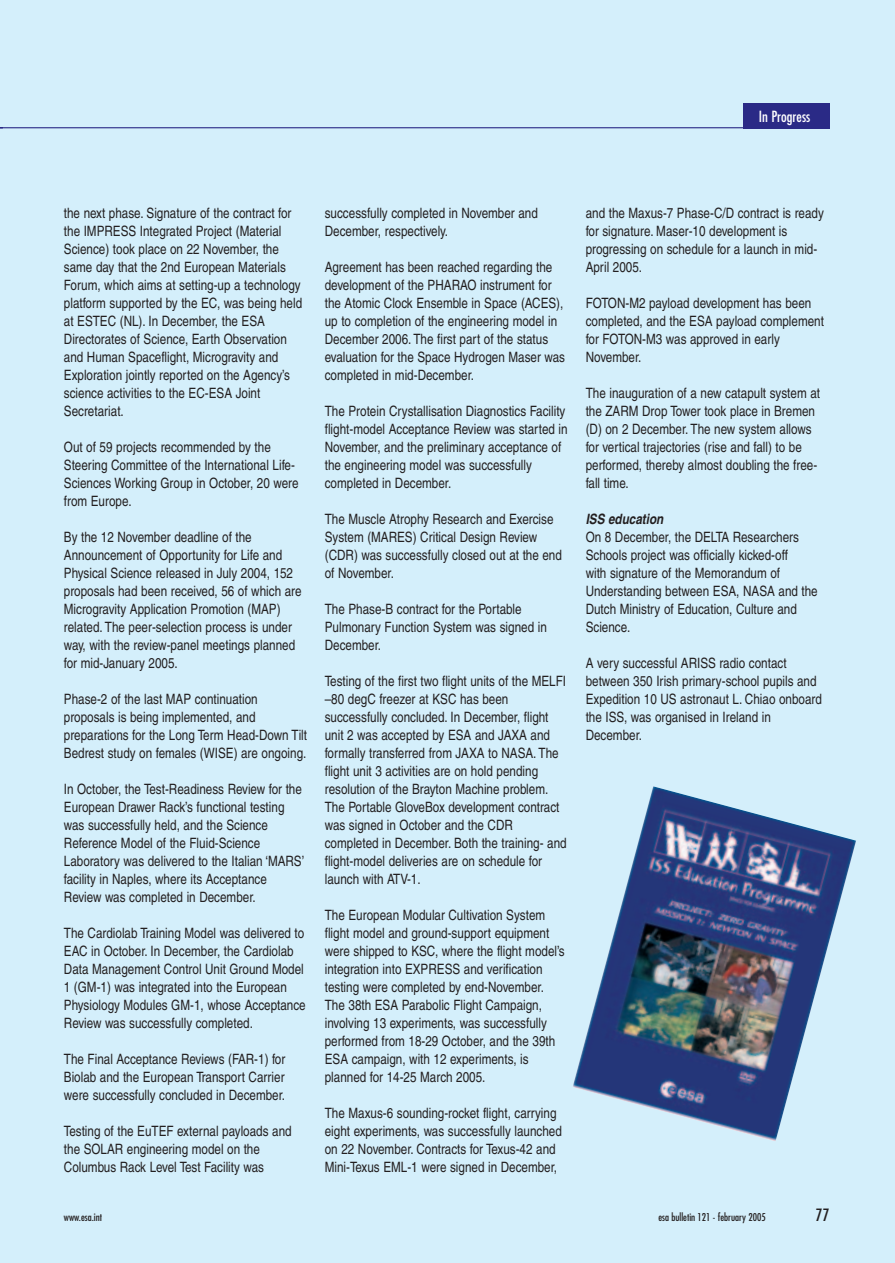
<style>
.page{position:relative;width:895px;height:1263px;background:#d4effb}
.page>*{position:absolute;margin:0;border:0;box-sizing:border-box;transform-origin:0 0}
.t1{font:condensed 16.5px "Futura";color:#231f20}
.t2{font:condensed 15px "Futura";color:#fff}
.t3{font:condensed 14.25px/18px "Helvetica";color:#231f20}
.t4{font:condensed 10.5px "Futura";color:#231f20}
.s1{font-weight:700;font-style:italic}
</style>
<div class="page">
<p class="t2" style="left:759px;top:109px;width:53px">In Progress</p>
<p class="t3" style="left:64px;top:206px;width:240px">the next phase. Signature of the contract for the IMPRESS Integrated Project (Material Science) took place on 22 November, the same day that the 2nd European Materials Forum, which aims at setting-up a technology platform supported by the EC, was being held at ESTEC (NL). In December, the ESA Directorates of Science, Earth Observation and Human Spaceflight, Microgravity and Exploration jointly reported on the Agency’s science activities to the EC-ESA Joint Secretariat.</p>
<p class="t3" style="left:64px;top:440px;width:236px">Out of 59 projects recommended by the Steering Committee of the International Life-Sciences Working Group in October, 20 were from Europe.</p>
<p class="t3" style="left:64px;top:530px;width:239px">By the 12 November deadline of the Announcement of Opportunity for Life and Physical Science released in July 2004, 152 proposals had been received, 56 of which are Microgravity Application Promotion (MAP) related. The peer-selection process is under way, with the review-panel meetings planned for mid-January 2005.</p>
<p class="t3" style="left:64px;top:692px;width:245px">Phase-2 of the last MAP continuation proposals is being implemented, and preparations for the Long Term Head-Down Tilt Bedrest study on females (WISE) are ongoing.</p>
<p class="t3" style="left:64px;top:782px;width:242px">In October, the Test-Readiness Review for the European Drawer Rack’s functional testing was successfully held, and the Science Reference Model of the Fluid-Science Laboratory was delivered to the Italian ‘MARS’ facility in Naples, where its Acceptance Review was completed in December.</p>
<p class="t3" style="left:64px;top:926px;width:243px">The Cardiolab Training Model was delivered to EAC in October. In December, the Cardiolab Data Management Control Unit Ground Model 1 (GM-1) was integrated into the European Physiology Modules GM-1, whose Acceptance Review was successfully completed.</p>
<p class="t3" style="left:64px;top:1052px;width:223px;text-align:justify">The Final Acceptance Reviews (FAR-1) for Biolab and the European Transport Carrier were successfully concluded in December.</p>
<p class="t3" style="left:64px;top:1124px;width:229px">Testing of the EuTEF external payloads and the SOLAR engineering model on the<br>Columbus Rack Level Test Facility was</p>
<p class="t3" style="left:325px;top:206px;width:215px">successfully completed in November and<br>December, respectively.</p>
<p class="t3" style="left:325px;top:260px;width:242px">Agreement has been reached regarding the development of the PHARAO instrument for the Atomic Clock Ensemble in Space (ACES), up to completion of the engineering model in December 2006. The first part of the status evaluation for the Space Hydrogen Maser was completed in mid-December.</p>
<p class="t3" style="left:325px;top:404px;width:244px">The Protein Crystallisation Diagnostics Facility flight-model Acceptance Review was started in November, and the preliminary acceptance of the engineering model was successfully completed in December.</p>
<p class="t3" style="left:325px;top:512px;width:239px">The Muscle Atrophy Research and Exercise System (MARES) Critical Design Review (CDR) was successfully closed out at the end of November.</p>
<p class="t3" style="left:325px;top:602px;width:223px">The Phase-B contract for the Portable<br>Pulmonary Function System was signed in<br>December.</p>
<p class="t3" style="left:325px;top:674px;width:243px">Testing of the first two flight units of the MELFI –80 degC freezer at KSC has been successfully concluded. In December, flight unit 2 was accepted by ESA and JAXA and formally transferred from JAXA to NASA. The flight unit 3 activities are on hold pending resolution of the Brayton Machine problem.<br>The Portable GloveBox development contract was signed in October and the CDR completed in December. Both the training- and flight-model deliveries are on schedule for launch with ATV-1.</p>
<p class="t3" style="left:325px;top:908px;width:241px">The European Modular Cultivation System flight model and ground-support equipment were shipped to KSC, where the flight model’s integration into EXPRESS and verification testing were completed by end-November.<br>The 38th ESA Parabolic Flight Campaign, involving 13 experiments, was successfully performed from 18-29 October, and the 39th ESA campaign, with 12 experiments, is planned for 14-25 March 2005.</p>
<p class="t3" style="left:325px;top:1106px;width:238px">The Maxus-6 sounding-rocket flight, carrying eight experiments, was successfully launched on 22 November. Contracts for Texus-42 and Mini-Texus EML-1 were signed in December,</p>
<p class="t3" style="left:585px;top:206px;width:240px">and the Maxus-7 Phase-C/D contract is ready for signature. Maser-10 development is progressing on schedule for a launch in mid-April 2005.</p>
<p class="t3" style="left:585px;top:296px;width:240px">FOTON-M2 payload development has been completed, and the ESA payload complement for FOTON-M3 was approved in early<br>November.</p>
<p class="t3" style="left:585px;top:386px;width:236px">The inauguration of a new catapult system at the ZARM Drop Tower took place in Bremen (D) on 2 December. The new system allows for vertical trajectories (rise and fall) to be performed, thereby almost doubling the free&shy;fall time.</p>
<p class="t3" style="left:585px;top:512px;width:234px"><span class="s1">ISS education<br></span>On 8 December, the DELTA Researchers<br>Schools project was officially kicked-off<br>with signature of the Memorandum of<br>Understanding between ESA, NASA and the<br>Dutch Ministry of Education, Culture and<br>Science.</p>
<p class="t3" style="left:585px;top:656px;width:238px">A very successful ARISS radio contact between 350 Irish primary-school pupils and Expedition 10 US astronaut L. Chiao onboard the ISS, was organised in Ireland in December.</p>
<p class="t4" style="left:64px;top:1212px;width:40px">www.esa.int</p>
<p class="t4" style="left:658px;top:1212px;width:109px">esa bulletin 121 - february 2005</p>
<p class="t1" style="left:816px;top:1207px;width:15px">77</p>
</div>
